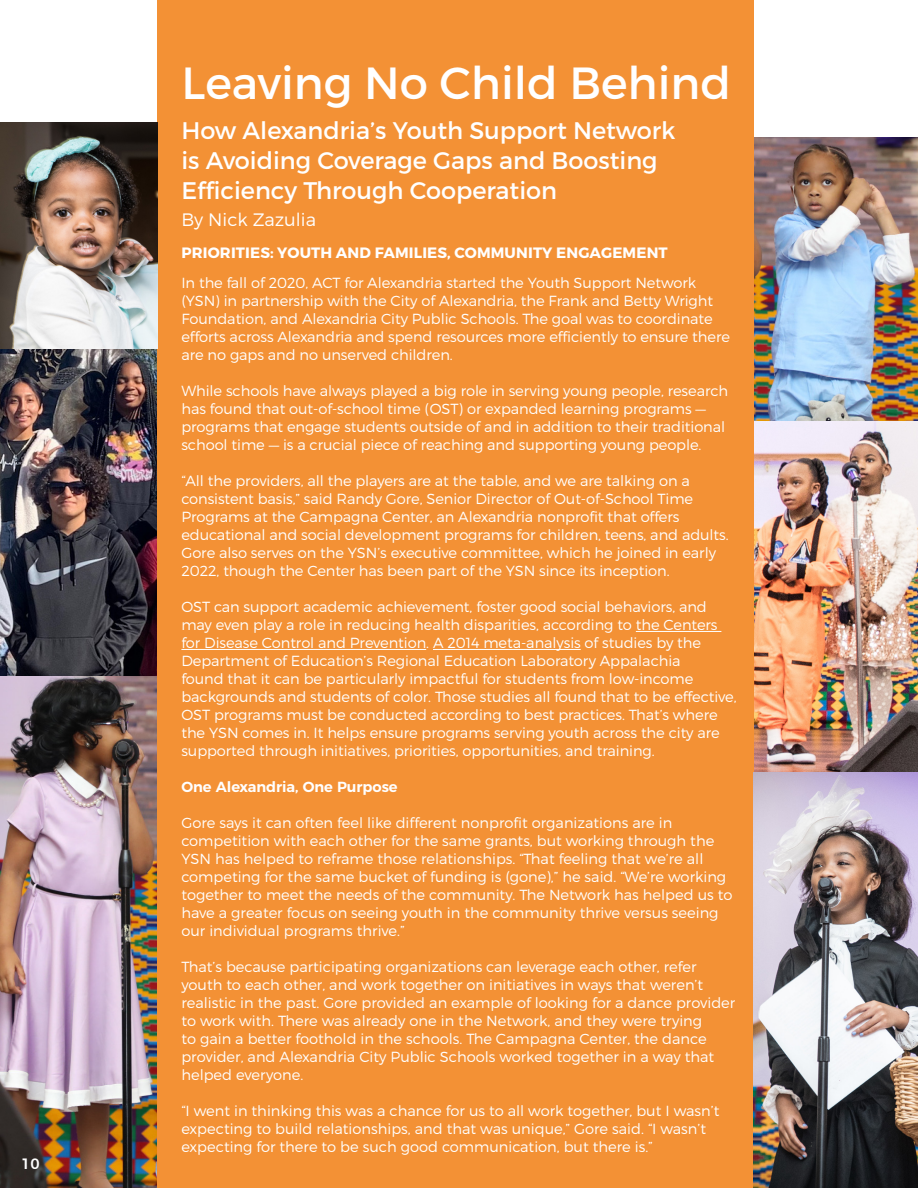
<style>
.page{position:relative;width:918px;height:1188px;background:#fff}
.page>*{position:absolute;margin:0;border:0;box-sizing:border-box;transform-origin:0 0}
.Headline{font:45px "Montserrat";color:#fff}
.Subhead{font:24px/30px "Montserrat";color:#fff}
.council_priority_listing{font:300 18px "Montserrat";color:#fff}
.council_priority_listing-2{font:700 15px "Montserrat";letter-spacing:.01em;color:#fff}
.t1{font:500 15px "Montserrat";color:#fff}
.Body{font:300 14.7px/18px "Montserrat";letter-spacing:-.005em;color:#fff}
.Body-2{font:600 14.7px "Montserrat";letter-spacing:-.005em;color:#fff}
</style>
<div class="page">
<img style="left:0;top:676px;width:158px;height:512px">
<img style="left:754px;top:138px;width:164px;height:283px">
<img style="left:754px;top:421px;width:164px;height:351px">
<img style="left:0;top:349px;width:158px;height:327px">
<div style="left:158px;top:0;width:596px;height:1188px;background:#f39135"></div>
<hr style="left:636px;top:631px;width:85px;height:1px;background:#fff">
<hr style="left:181px;top:649px;width:245px;height:1px;background:#fff">
<hr style="left:433px;top:649px;width:148px;height:1px;background:#fff">
<img style="left:754px;top:772px;width:164px;height:416px">
<img style="left:0;top:122px;width:158px;height:227px">
<p class="t1" style="left:21px;top:1152px;width:20px">10</p>
<p class="Headline" style="left:181px;top:55px;width:551px">Leaving No Child Behind</p>
<p class="Subhead" style="left:181px;top:115px;width:496px">How Alexandria’s Youth Support Network is Avoiding Coverage Gaps and Boosting<br>Efficiency Through Cooperation</p>
<p class="council_priority_listing" style="left:181px;top:208px;width:136px">By Nick Zazulia</p>
<p class="council_priority_listing-2" style="left:181px;top:243px;width:488px">PRIORITIES: YOUTH AND FAMILIES, COMMUNITY ENGAGEMENT</p>
<p class="Body" style="left:181px;top:274px;width:550px">In the fall of 2020, ACT for Alexandria started the Youth Support Network (YSN) in partnership with the City of Alexandria, the Frank and Betty Wright Foundation, and Alexandria City Public Schools. The goal was to coordinate efforts across Alexandria and spend resources more efficiently to ensure there are no gaps and no unserved children.</p>
<p class="Body" style="left:181px;top:382px;width:548px">While schools have always played a big role in serving young people, research has found that out-of-school time (OST) or expanded learning programs — programs that engage students outside of and in addition to their traditional school time — is a crucial piece of reaching and supporting young people.</p>
<p class="Body" style="left:181px;top:472px;width:549px">“All the providers, all the players are at the table, and we are talking on a consistent basis,” said Randy Gore, Senior Director of Out-of-School Time Programs at the Campagna Center, an Alexandria nonprofit that offers educational and social development programs for children, teens, and adults.<br>Gore also serves on the YSN’s executive committee, which he joined in early 2022, though the Center has been part of the YSN since its inception.</p>
<p class="Body" style="left:181px;top:598px;width:557px">OST can support academic achievement, foster good social behaviors, and may even play a role in reducing health disparities, according to the Centers for Disease Control and Prevention. A 2014 meta-analysis of studies by the Department of Education’s Regional Education Laboratory Appalachia<br>found that it can be particularly impactful for students from low-income backgrounds and students of color. Those studies all found that to be effective, OST programs must be conducted according to best practices. That’s where the YSN comes in. It helps ensure programs serving youth across the city are supported through initiatives, priorities, opportunities, and training.</p>
<p class="Body-2" style="left:181px;top:775px;width:218px">One Alexandria, One Purpose</p>
<p class="Body" style="left:181px;top:814px;width:553px">Gore says it can often feel like different nonprofit organizations are in competition with each other for the same grants, but working through the YSN has helped to reframe those relationships. “That feeling that we’re all competing for the same bucket of funding is (gone),” he said. “We’re working together to meet the needs of the community. The Network has helped us to have a greater focus on seeing youth in the community thrive versus seeing our individual programs thrive.”</p>
<p class="Body" style="left:181px;top:958px;width:555px">That’s because participating organizations can leverage each other, refer youth to each other, and work together on initiatives in ways that weren’t realistic in the past. Gore provided an example of looking for a dance provider to work with. There was already one in the Network, and they were trying<br>to gain a better foothold in the schools. The Campagna Center, the dance provider, and Alexandria City Public Schools worked together in a way that helped everyone.</p>
<p class="Body" style="left:181px;top:1102px;width:540px">“I went in thinking this was a chance for us to all work together, but I wasn’t expecting to build relationships, and that was unique,” Gore said. “I wasn’t expecting for there to be such good communication, but there is.”</p>
</div>
